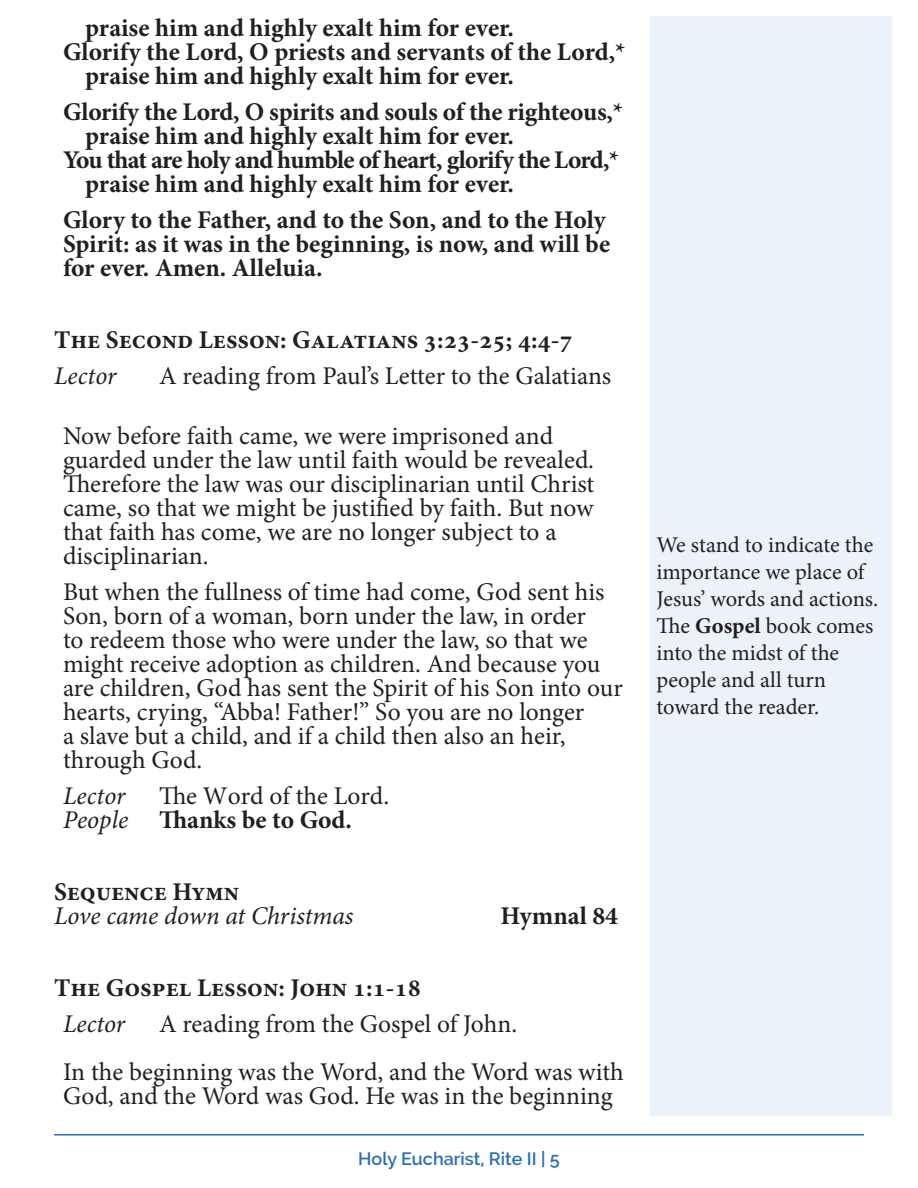
<style>
.page{position:relative;width:918px;height:1188px;background:#fff}
.page>*{position:absolute;margin:0;border:0;box-sizing:border-box;transform-origin:0 0}
.People{font:25.5px/24px "Minion Pro";color:#231f20}
.People-2{font:700 25.5px "Minion Pro";color:#231f20}
.Section_Header{font:700 25.5px/24px "Minion Pro";color:#231f20}
.People-3{font:italic 25.5px/24px "Minion Pro";color:#231f20}
.t1{font:22.5px/27px "Minion Pro";letter-spacing:-.005em;color:#231f20}
.t2{font:600 18px "Raleway";color:#296eb7}
.s1{font-style:italic}
.s2{font-weight:700}
.s3{font-weight:700;font-style:normal}
</style>
<div class="page">
<hr style="left:54px;top:1134px;width:810px;height:2px;background:#296eb7">
<div style="left:650px;top:16px;width:242px;height:1100px;background:#ebf2f9"></div>
<p class="People-2" style="left:85px;top:10px;width:430px">praise him and highly exalt him for ever.</p>
<p class="People-2" style="left:63px;top:34px;width:564px">Glorify the Lord, O priests and servants of the Lord,*</p>
<p class="People-2" style="left:85px;top:58px;width:430px">praise him and highly exalt him for ever.</p>
<p class="People-2" style="left:63px;top:94px;width:562px">Glorify the Lord, O spirits and souls of the righteous,*</p>
<p class="People-2" style="left:85px;top:118px;width:430px">praise him and highly exalt him for ever.</p>
<p class="People-2" style="left:63px;top:142px;width:558px">You that are holy and humble of heart, glorify the Lord,*</p>
<p class="People-2" style="left:85px;top:166px;width:430px">praise him and highly exalt him for ever.</p>
<p class="Section_Header" style="left:63px;top:208px;width:549px">Glory to the Father, and to the Son, and to the Holy<br>Spirit: as it was in the beginning, is now, and will be for ever. Amen. Alleluia.</p>
<p class="People-2" style="left:54px;top:322px;width:520px">The Second Lesson: Galatians 3:23-25; 4:4-7</p>
<p class="People-3" style="left:54px;top:364px;width:64px">Lector</p>
<p class="People" style="left:159px;top:364px;width:454px">A reading from Paul’s Letter to the Galatians</p>
<p class="People" style="left:63px;top:424px;width:533px">Now before faith came, we were imprisoned and guarded under the law until faith would be revealed.<br>Therefore the law was our disciplinarian until Christ came, so that we might be justified by faith. But now that faith has come, we are no longer subject to a disciplinarian.</p>
<p class="People" style="left:63px;top:580px;width:561px">But when the fullness of time had come, God sent his Son, born of a woman, born under the law, in order<br>to redeem those who were under the law, so that we might receive adoption as children. And because you are children, God has sent the Spirit of his Son into our hearts, crying, “Abba! Father!” So you are no longer<br>a slave but a child, and if a child then also an heir, through God.</p>
<p class="People-3" style="left:63px;top:784px;width:64px">Lector</p>
<p class="People" style="left:63px;top:784px;width:328px;text-indent:96px">The Word of the Lord.<br><span class="s1">People</span> <span class="s2">Thanks be to God.</span></p>
<p class="People-3" style="left:54px;top:880px;width:301px"><span class="s3">Sequence Hymn<br></span>Love came down at Christmas</p>
<p class="People-2" style="left:501px;top:898px;width:119px">Hymnal 84</p>
<p class="People-2" style="left:54px;top:970px;width:369px">The Gospel Lesson: John 1:1-18</p>
<p class="People-3" style="left:63px;top:1012px;width:64px">Lector</p>
<p class="People" style="left:63px;top:1000px;width:562px;line-height:48px;text-align:center">A reading from the Gospel of John.<br>In the beginning was the Word, and the Word was with</p>
<p class="People" style="left:63px;top:1084px;width:551px">God, and the Word was God. He was in the beginning</p>
<p class="t2" style="left:358px;top:1149px;width:203px">Holy Eucharist, Rite II | 5</p>
<p class="t1" style="left:657px;top:532px;width:223px">We stand to indicate the importance we place of<br>Jesus’ words and actions.<br>The <span class="s2">Gospel</span> book comes into the midst of the people and all turn toward the reader.</p>
</div>
